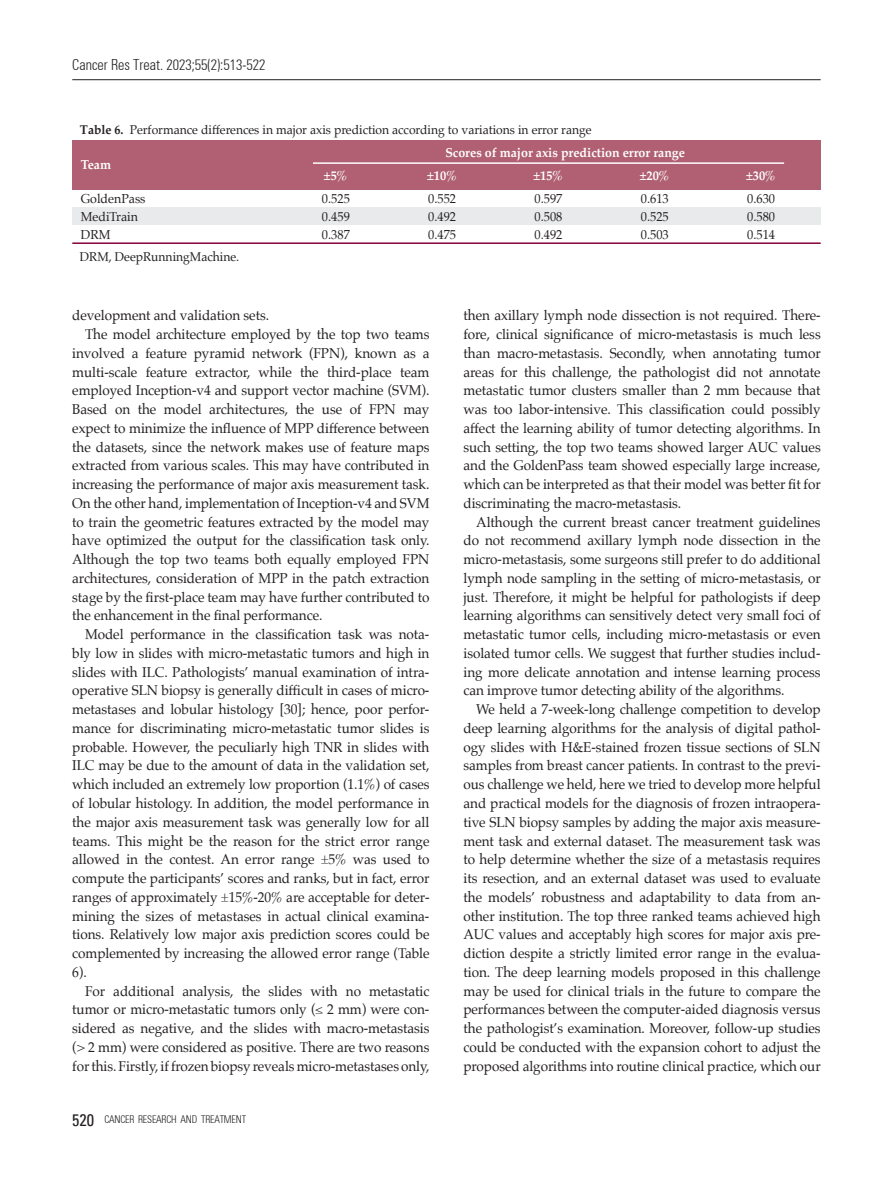
<style>
.page{position:relative;width:893px;height:1191px;background:#fff}
.page>*{position:absolute;margin:0;border:0;box-sizing:border-box;transform-origin:0 0}
.t1{font:300 condensed 15px "Univers";color:#231f20;scale:.95 1}
.t2{font:14.25px/18.8px "Palatino";letter-spacing:-.005em;color:#231f20;text-align:justify;scale:.95 1}
.t3{font:13.05px "Palatino";color:#231f20;scale:.95 1}
.t4{font:700 13.05px "Palatino";color:#fff;scale:.95 1}
.t5{font:12.75px "Palatino";color:#231f20;scale:.95 1}
.t6{font:300 condensed 10.5px "Univers";letter-spacing:-.02em;color:#231f20;scale:.95 1}
.s1{font-weight:700}
.s2{font-weight:400;font-size:16.5px}
</style>
<div class="page">
<div style="left:72px;top:140px;width:749px;height:50px;background:#b06072"></div>
<div style="left:72px;top:207px;width:749px;height:18px;background:#e9eaeb"></div>
<hr style="left:72px;top:242px;width:749px;height:2px;background:#840037">
<hr style="left:313px;top:162px;width:471px;height:2px;background:#fff">
<hr style="left:72px;top:79px;width:749px;height:1px;background:#231f20">
<p class="t1" style="left:72px;top:55px;width:205px">Cancer Res Treat. 2023;55(2):513-522</p>
<p class="t5" style="left:80px;top:119px;width:540px"><span class="s1">Table 6.</span> Performance differences in major axis prediction according to variations in error range</p>
<p class="t4" style="left:81px;top:153px;width:33px">Team</p>
<p class="t4" style="left:445px;top:142px;width:254px">Scores of major axis prediction error range</p>
<p class="t4" style="left:324px;top:164px;width:27px">±5%</p>
<p class="t4" style="left:427px;top:164px;width:33px">±10%</p>
<p class="t4" style="left:533px;top:164px;width:33px">±15%</p>
<p class="t4" style="left:640px;top:164px;width:33px">±20%</p>
<p class="t4" style="left:746px;top:164px;width:33px">±30%</p>
<p class="t3" style="left:81px;top:187px;width:70px">GoldenPass</p>
<p class="t3" style="left:322px;top:187px;width:31px">0.525</p>
<p class="t3" style="left:428px;top:187px;width:31px">0.552</p>
<p class="t3" style="left:535px;top:187px;width:31px">0.597</p>
<p class="t3" style="left:641px;top:187px;width:31px">0.613</p>
<p class="t3" style="left:747px;top:187px;width:31px">0.630</p>
<p class="t3" style="left:81px;top:205px;width:62px">MediTrain</p>
<p class="t3" style="left:322px;top:205px;width:31px">0.459</p>
<p class="t3" style="left:428px;top:205px;width:31px">0.492</p>
<p class="t3" style="left:535px;top:205px;width:31px">0.508</p>
<p class="t3" style="left:641px;top:205px;width:31px">0.525</p>
<p class="t3" style="left:747px;top:205px;width:31px">0.580</p>
<p class="t3" style="left:81px;top:223px;width:33px">DRM</p>
<p class="t3" style="left:322px;top:223px;width:31px">0.387</p>
<p class="t3" style="left:428px;top:223px;width:31px">0.475</p>
<p class="t3" style="left:535px;top:223px;width:31px">0.492</p>
<p class="t3" style="left:641px;top:223px;width:31px">0.503</p>
<p class="t3" style="left:747px;top:223px;width:31px">0.514</p>
<p class="t5" style="left:80px;top:246px;width:169px">DRM, DeepRunningMachine.</p>
<p class="t2" style="left:72px;top:306px;width:209px">development and validation sets.</p>
<p class="t2" style="left:72px;top:325px;width:378px;text-indent:13px">The model architecture employed by the top two teams involved a feature pyramid network (FPN), known as a multi-scale feature extractor, while the third-place team employed Inception-v4 and support vector machine (SVM).<br>Based on the model architectures, the use of FPN may expect to minimize the influence of MPP difference between the datasets, since the network makes use of feature maps extracted from various scales. This may have contributed in increasing the performance of major axis measurement task.<br>On the other hand, implementation of Inception-v4 and SVM to train the geometric features extracted by the model may have optimized the output for the classification task only.<br>Although the top two teams both equally employed FPN architectures, consideration of MPP in the patch extraction stage by the first-place team may have further contributed to the enhancement in the final performance.</p>
<p class="t2" style="left:72px;top:625px;width:378px;text-indent:13px">Model performance in the classification task was nota&shy;bly low in slides with micro-metastatic tumors and high in slides with ILC. Pathologists’ manual examination of intra&shy;operative SLN biopsy is generally difficult in cases of micro&shy;metastases and lobular histology [30]; hence, poor perfor&shy;mance for discriminating micro-metastatic tumor slides is probable. However, the peculiarly high TNR in slides with ILC may be due to the amount of data in the validation set, which included an extremely low proportion (1.1%) of cases of lobular histology. In addition, the model performance in the major axis measurement task was generally low for all teams. This might be the reason for the strict error range allowed in the contest. An error range ±5% was used to compute the participants’ scores and ranks, but in fact, error ranges of approximately ±15%-20% are acceptable for deter&shy;mining the sizes of metastases in actual clinical examina&shy;tions. Relatively low major axis prediction scores could be complemented by increasing the allowed error range (Table 6).</p>
<p class="t2" style="left:72px;top:981px;width:378px;text-indent:13px">For additional analysis, the slides with no metastatic tumor or micro-metastatic tumors only (≤ 2 mm) were con&shy;sidered as negative, and the slides with macro-metastasis (&gt; 2 mm) were considered as positive. There are two reasons for this. Firstly, if frozen biopsy reveals micro-metastases only,</p>
<p class="t6" style="left:72px;top:1113px;width:184px"><span class="s2">520</span> CANCER RESEARCH AND TREATMENT</p>
<p class="t2" style="left:463px;top:306px;width:378px">then axillary lymph node dissection is not required. There&shy;fore, clinical significance of micro-metastasis is much less than macro-metastasis. Secondly, when annotating tumor areas for this challenge, the pathologist did not annotate metastatic tumor clusters smaller than 2 mm because that was too labor-intensive. This classification could possibly affect the learning ability of tumor detecting algorithms. In such setting, the top two teams showed larger AUC values and the GoldenPass team showed especially large increase, which can be interpreted as that their model was better fit for discriminating the macro-metastasis.</p>
<p class="t2" style="left:463px;top:512px;width:378px;text-indent:13px">Although the current breast cancer treatment guidelines do not recommend axillary lymph node dissection in the micro-metastasis, some surgeons still prefer to do additional lymph node sampling in the setting of micro-metastasis, or just. Therefore, it might be helpful for pathologists if deep learning algorithms can sensitively detect very small foci of metastatic tumor cells, including micro-metastasis or even isolated tumor cells. We suggest that further studies includ&shy;ing more delicate annotation and intense learning process can improve tumor detecting ability of the algorithms.</p>
<p class="t2" style="left:463px;top:700px;width:378px;text-indent:13px">We held a 7-week-long challenge competition to develop deep learning algorithms for the analysis of digital pathol&shy;ogy slides with H&amp;E-stained frozen tissue sections of SLN samples from breast cancer patients. In contrast to the previ&shy;ous challenge we held, here we tried to develop more helpful and practical models for the diagnosis of frozen intraopera&shy;tive SLN biopsy samples by adding the major axis measure&shy;ment task and external dataset. The measurement task was to help determine whether the size of a metastasis requires its resection, and an external dataset was used to evaluate the models’ robustness and adaptability to data from an&shy;other institution. The top three ranked teams achieved high AUC values and acceptably high scores for major axis pre&shy;diction despite a strictly limited error range in the evalua&shy;tion. The deep learning models proposed in this challenge may be used for clinical trials in the future to compare the performances between the computer-aided diagnosis versus the pathologist’s examination. Moreover, follow-up studies could be conducted with the expansion cohort to adjust the proposed algorithms into routine clinical practice, which our</p>
</div>
